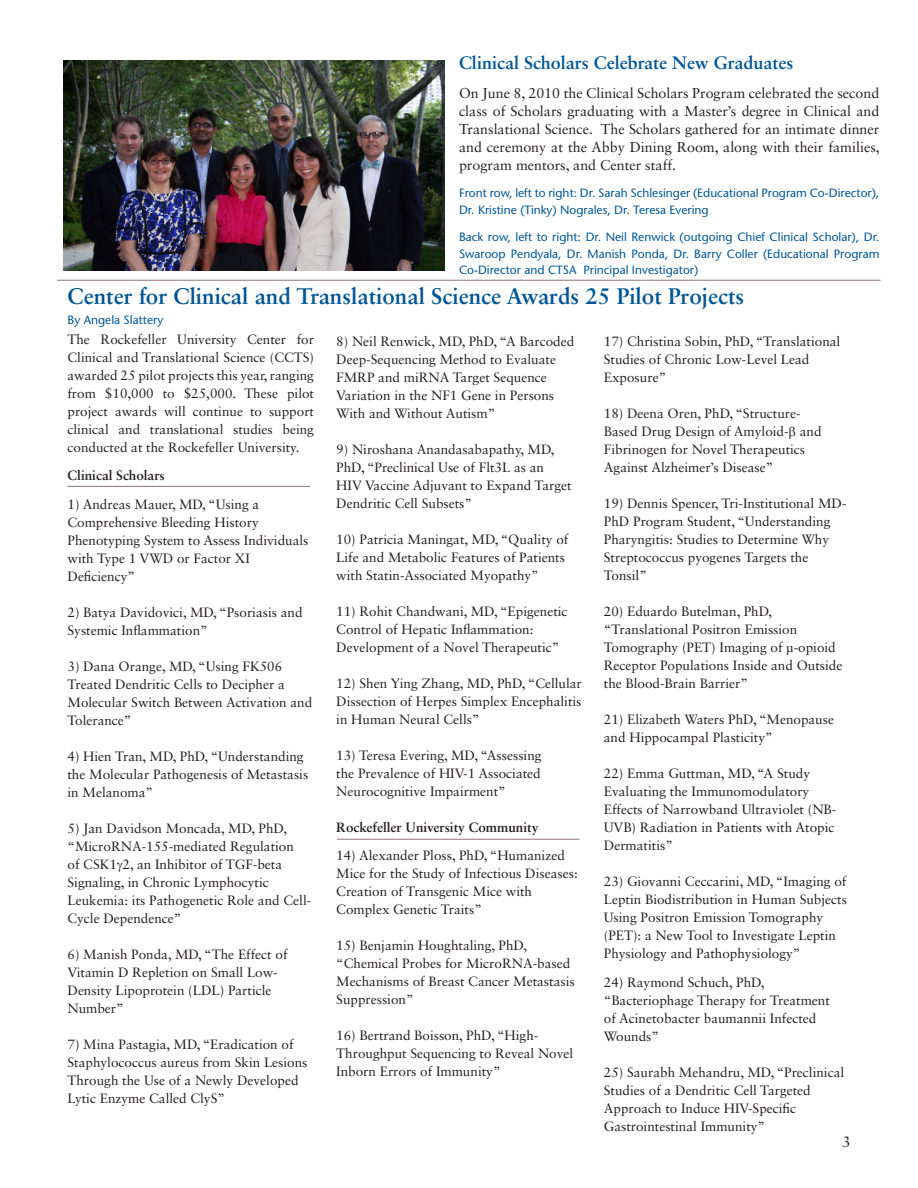
<style>
.page{position:relative;width:918px;height:1188px;background:#fff}
.page>*{position:absolute;margin:0;border:0;box-sizing:border-box;transform-origin:0 0}
.CONTINUATION_HEADLIN{font:700 22.5px "Sabon LT Std";color:#005595}
.BODY_COPY{font:700 18px "Sabon LT Std";color:#005595}
.t1{font:15px "Sabon LT Std";color:#231f20}
.BODY_COPY-2{font:14.25px/18px "Sabon LT Std";color:#231f20;text-align:justify}
.BODY_COPY-3{font:13.5px/18px "Sabon LT Std";color:#231f20}
.BODY_COPY-4{font:700 13.5px "Sabon LT Std";color:#231f20}
.BODY_COPY-5{font:500 12px/16.5px "Stone Sans Std";color:#005595}
.CONTINUATION_HEADLIN-2{font:500 12px "Stone Sans Std";color:#005595}
</style>
<div class="page">
<hr style="left:68px;top:486px;width:242px;height:1px;background:#8f7577">
<hr style="left:337px;top:839px;width:243px;height:1px;background:#8f7577">
<hr style="left:57px;top:280px;width:824px;height:1px;background:#8f7577">
<img style="left:63px;top:61px;width:381px;height:209px">
<p class="BODY_COPY" style="left:459px;top:52px;width:336px">Clinical Scholars Celebrate New Graduates</p>
<p class="BODY_COPY-2" style="left:459px;top:84px;width:422px">On June 8, 2010 the Clinical Scholars Program celebrated the second class of Scholars graduating with a Master’s degree in Clinical and Translational Science. The Scholars gathered for an intimate dinner and ceremony at the Abby Dining Room, along with their families, program mentors, and Center staff.</p>
<p class="BODY_COPY-5" style="left:459px;top:185px;width:422px">Front row, left to right: Dr. Sarah Schlesinger (Educational Program Co-Director),<br>Dr. Kristine (Tinky) Nograles, Dr. Teresa Evering</p>
<p class="BODY_COPY-5" style="left:459px;top:229px;width:422px;text-align:justify">Back row, left to right: Dr. Neil Renwick (outgoing Chief Clinical Scholar), Dr.<br>Swaroop Pendyala, Dr. Manish Ponda, Dr. Barry Coller (Educational Program Co-Director and CTSA Principal Investigator)</p>
<p class="CONTINUATION_HEADLIN" style="left:68px;top:283px;width:678px">Center for Clinical and Translational Science Awards 25 Pilot Projects</p>
<p class="CONTINUATION_HEADLIN-2" style="left:68px;top:313px;width:97px">By Angela Slattery</p>
<p class="BODY_COPY-3" style="left:68px;top:330px;width:248px;text-align:justify">The Rockefeller University Center for Clinical and Translational Science (CCTS) awarded 25 pilot projects this year, ranging from $10,000 to $25,000. These pilot project awards will continue to support clinical and translational studies being conducted at the Rockefeller University.</p>
<p class="BODY_COPY-4" style="left:68px;top:467px;width:99px">Clinical Scholars</p>
<p class="BODY_COPY-3" style="left:68px;top:495px;width:243px">1) Andreas Mauer, MD, “Using a<br>Comprehensive Bleeding History<br>Phenotyping System to Assess Individuals with Type 1 VWD or Factor XI<br>Deficiency”</p>
<p class="BODY_COPY-3" style="left:68px;top:603px;width:237px">2) Batya Davidovici, MD, “Psoriasis and<br>Systemic Inflammation”</p>
<p class="BODY_COPY-3" style="left:68px;top:657px;width:246px">3) Dana Orange, MD, “Using FK506<br>Treated Dendritic Cells to Decipher a<br>Molecular Switch Between Activation and<br>Tolerance”</p>
<p class="BODY_COPY-3" style="left:68px;top:747px;width:242px">4) Hien Tran, MD, PhD, “Understanding the Molecular Pathogenesis of Metastasis in Melanoma”</p>
<p class="BODY_COPY-3" style="left:68px;top:819px;width:245px">5) Jan Davidson Moncada, MD, PhD, “MicroRNA-155-mediated Regulation<br>of CSK1 2, an Inhibitor of TGF-beta Signaling, in Chronic Lymphocytic Leukemia: its Pathogenetic Role and Cell-Cycle Dependence”</p>
<p class="BODY_COPY-3" style="left:68px;top:945px;width:222px">6) Manish Ponda, MD, “The Effect of<br>Vitamin D Repletion on Small Low-<br>Density Lipoprotein (LDL) Particle<br>Number”</p>
<p class="BODY_COPY-3" style="left:68px;top:1035px;width:242px">7) Mina Pastagia, MD, “Eradication of Staphylococcus aureus from Skin Lesions Through the Use of a Newly Developed Lytic Enzyme Called ClyS”</p>
<p class="BODY_COPY-3" style="left:336px;top:332px;width:240px">8) Neil Renwick, MD, PhD, “A Barcoded<br>Deep-Sequencing Method to Evaluate<br>FMRP and miRNA Target Sequence<br>Variation in the NF1 Gene in Persons<br>With and Without Autism”</p>
<p class="BODY_COPY-3" style="left:336px;top:440px;width:237px">9) Niroshana Anandasabapathy, MD, PhD, “Preclinical Use of Flt3L as an HIV Vaccine Adjuvant to Expand Target Dendritic Cell Subsets”</p>
<p class="BODY_COPY-3" style="left:336px;top:530px;width:234px">10) Patricia Maningat, MD, “Quality of<br>Life and Metabolic Features of Patients with Statin-Associated Myopathy”</p>
<p class="BODY_COPY-3" style="left:336px;top:602px;width:233px">11) Rohit Chandwani, MD, “Epigenetic<br>Control of Hepatic Inflammation:<br>Development of a Novel Therapeutic”</p>
<p class="BODY_COPY-3" style="left:336px;top:674px;width:247px;text-align:justify">12) Shen Ying Zhang, MD, PhD, “Cellular Dissection of Herpes Simplex Encephalitis in Human Neural Cells”</p>
<p class="BODY_COPY-3" style="left:336px;top:746px;width:207px;text-align:justify">13) Teresa Evering, MD, “Assessing the Prevalence of HIV-1 Associated Neurocognitive Impairment”</p>
<p class="BODY_COPY-4" style="left:336px;top:819px;width:204px">Rockefeller University Community</p>
<p class="BODY_COPY-3" style="left:336px;top:847px;width:243px">14) Alexander Ploss, PhD, “Humanized Mice for the Study of Infectious Diseases:<br>Creation of Transgenic Mice with Complex Genetic Traits”</p>
<p class="BODY_COPY-3" style="left:336px;top:937px;width:240px">15) Benjamin Houghtaling, PhD, “Chemical Probes for MicroRNA-based<br>Mechanisms of Breast Cancer Metastasis<br>Suppression”</p>
<p class="BODY_COPY-3" style="left:336px;top:1027px;width:239px">16) Bertrand Boisson, PhD, “High-<br>Throughput Sequencing to Reveal Novel<br>Inborn Errors of Immunity”</p>
<p class="BODY_COPY-3" style="left:604px;top:332px;width:238px">17) Christina Sobin, PhD, “Translational<br>Studies of Chronic Low-Level Lead<br>Exposure”</p>
<p class="BODY_COPY-3" style="left:604px;top:404px;width:219px">18) Deena Oren, PhD, “Structure-Based Drug Design of Amyloid- and Fibrinogen for Novel Therapeutics Against Alzheimer’s Disease”</p>
<p class="BODY_COPY-3" style="left:604px;top:494px;width:244px">19) Dennis Spencer, Tri-Institutional MD-PhD Program Student, “Understanding Pharyngitis: Studies to Determine Why Streptococcus pyogenes Targets the Tonsil”</p>
<p class="BODY_COPY-3" style="left:604px;top:602px;width:240px">20) Eduardo Butelman, PhD, “Translational Positron Emission Tomography (PET) Imaging of μ-opioid Receptor Populations Inside and Outside the Blood-Brain Barrier”</p>
<p class="BODY_COPY-3" style="left:604px;top:710px;width:232px">21) Elizabeth Waters PhD, “Menopause and Hippocampal Plasticity”</p>
<p class="BODY_COPY-3" style="left:604px;top:764px;width:234px">22) Emma Guttman, MD, “A Study<br>Evaluating the Immunomodulatory<br>Effects of Narrowband Ultraviolet (NB-<br>UVB) Radiation in Patients with Atopic<br>Dermatitis”</p>
<p class="BODY_COPY-3" style="left:604px;top:872px;width:245px">23) Giovanni Ceccarini, MD, “Imaging of Leptin Biodistribution in Human Subjects Using Positron Emission Tomography (PET): a New Tool to Investigate Leptin Physiology and Pathophysiology”</p>
<p class="BODY_COPY-3" style="left:604px;top:973px;width:228px">24) Raymond Schuch, PhD, “Bacteriophage Therapy for Treatment of Acinetobacter baumannii Infected<br>Wounds”</p>
<p class="BODY_COPY-3" style="left:604px;top:1063px;width:242px">25) Saurabh Mehandru, MD, “Preclinical Studies of a Dendritic Cell Targeted Approach to Induce HIV-Specific Gastrointestinal Immunity”</p>
<p class="t1" style="left:842px;top:1133px;width:10px">3</p>
</div>
